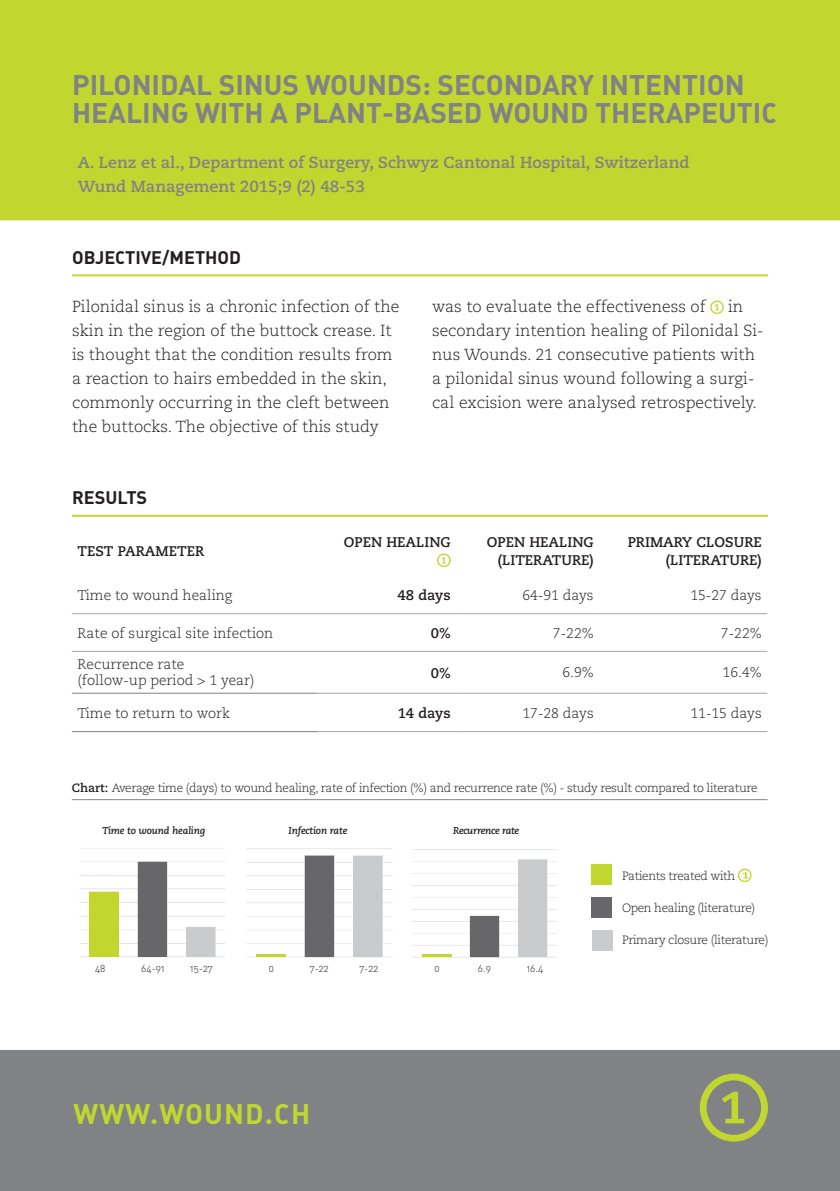
<style>
.page{position:relative;width:840px;height:1191px;background:#fff}
.page>*{position:absolute;margin:0;border:0;box-sizing:border-box;transform-origin:0 0}
.t1{font:36px "DIN Bold Alternate";color:#808285}
.t2{font:28px/28px "DIN Bold Alternate";color:#808285}
.t3{font:28px "DIN Bold Alternate";letter-spacing:.04em;color:#c1d72f}
.t4{font:18px "DIN Bold Alternate";color:#231f20}
.t5{font:300 16px/24px "Caecilia";color:#231f20}
.t6{font:700 16px/24px "Caecilia";color:#808285}
.t7{font:300 14px/16px "Caecilia";color:#231f20}
.t8{font:700 14px/18px "Caecilia";color:#231f20;text-align:right}
.t9{font:300 12px "Caecilia";letter-spacing:-.03em;color:#231f20}
.t10{font:italic 700 10px "Caecilia";letter-spacing:-.015em;color:#231f20}
.t11{font:10px "DIN Light Alternate";color:#231f20}
.s1{font-weight:700}
</style>
<div class="page">
<div style="left:0;top:0;width:839px;height:220px;background:#c1d72f"></div>
<div style="left:0;top:1050px;width:839px;height:141px;background:#808285"></div>
<svg style="left:699px;top:1073px;width:68px;height:68px;background:#969f67"></svg>
<svg style="left:710px;top:300px;width:13px;height:14px"></svg>
<hr style="left:72px;top:274px;width:695px;height:2px;background:#c1d72f">
<hr style="left:72px;top:515px;width:695px;height:2px;background:#c1d72f">
<hr style="left:72px;top:613px;width:245px;height:1px;background:#a4a5a9">
<hr style="left:72px;top:651px;width:245px;height:1px;background:#a4a5a9">
<hr style="left:72px;top:693px;width:245px;height:1px;background:#808285">
<hr style="left:72px;top:731px;width:245px;height:1px;background:#808285">
<hr style="left:317px;top:613px;width:139px;height:1px;background:#a4a5a9">
<hr style="left:456px;top:613px;width:143px;height:1px;background:#a4a5a9">
<hr style="left:599px;top:613px;width:167px;height:1px;background:#a4a5a9">
<hr style="left:317px;top:651px;width:139px;height:1px;background:#a4a5a9">
<hr style="left:456px;top:651px;width:143px;height:1px;background:#a4a5a9">
<hr style="left:599px;top:651px;width:167px;height:1px;background:#a4a5a9">
<hr style="left:317px;top:693px;width:139px;height:1px;background:#a4a5a9">
<hr style="left:456px;top:693px;width:143px;height:1px;background:#a4a5a9">
<hr style="left:599px;top:693px;width:167px;height:1px;background:#a4a5a9">
<hr style="left:317px;top:731px;width:139px;height:1px;background:#a4a5a9">
<hr style="left:456px;top:731px;width:143px;height:1px;background:#a4a5a9">
<hr style="left:599px;top:731px;width:167px;height:1px;background:#a4a5a9">
<svg style="left:437px;top:553px;width:13px;height:14px"></svg>
<div style="left:591px;top:864px;width:20px;height:20px;background:#c1d72f"></div>
<svg style="left:738px;top:868px;width:13px;height:14px"></svg>
<div style="left:591px;top:897px;width:20px;height:20px;background:#67676a"></div>
<div style="left:592px;top:929px;width:20px;height:21px;background:#cacbcd"></div>
<hr style="left:72px;top:799px;width:695px;height:1px;background:#808285">
<img style="left:80px;top:848px;width:145px;height:110px">
<img style="left:246px;top:848px;width:147px;height:110px">
<img style="left:412px;top:849px;width:145px;height:109px">
<div style="left:89px;top:892px;width:29px;height:64px;background:#c1d72f"></div>
<hr style="left:256px;top:954px;width:30px;height:3px;background:#c1d72f">
<hr style="left:422px;top:954px;width:29px;height:3px;background:#c1d72f">
<div style="left:138px;top:862px;width:29px;height:94px;background:#67676a"></div>
<div style="left:304px;top:856px;width:29px;height:100px;background:#67676a"></div>
<div style="left:469px;top:916px;width:29px;height:40px;background:#67676a"></div>
<div style="left:186px;top:927px;width:29px;height:29px;background:#cacbcd"></div>
<div style="left:353px;top:856px;width:29px;height:100px;background:#cacbcd"></div>
<div style="left:518px;top:859px;width:29px;height:97px;background:#cacbcd"></div>
<h2 class="t2" style="left:72px;top:70px;width:706px">PILONIDAL SINUS WOUNDS: SECONDARY INTENTION<br>HEALING WITH A PLANT-BASED WOUND THERAPEUTIC</h2>
<p class="t6" style="left:78px;top:151px;width:613px">A. Lenz et al., Department of Surgery, Schwyz Cantonal Hospital, Switzerland<br>Wund Management 2015;9 (2) 48-53</p>
<h1 class="t1" style="left:72px;top:65px;width:451px">PILONIDAL SINUS WOUNDS</h1>
<p class="t4" style="left:72px;top:246px;width:170px">OBJECTIVE/METHOD</p>
<p class="t5" style="left:72px;top:295px;width:328px">Pilonidal sinus is a chronic infection of the skin in the region of the buttock crease. It is thought that the condition results from a reaction to hairs embedded in the skin, commonly occurring in the cleft between the buttocks. The objective of this study</p>
<p class="t5" style="left:432px;top:295px;width:275px">was to evaluate the effectiveness of</p>
<p class="t5" style="left:432px;top:295px;width:332px;text-indent:296px">in secondary intention healing of Pilonidal Si&shy;nus Wounds. 21 consecutive patients with a pilonidal sinus wound following a surgi&shy;cal excision were analysed retrospectively.</p>
<p class="t4" style="left:72px;top:486px;width:77px">RESULTS</p>
<p class="t8" style="left:77px;top:542px;width:128px">TEST PARAMETER</p>
<p class="t8" style="left:343px;top:533px;width:108px">OPEN HEALING</p>
<p class="t8" style="left:486px;top:533px;width:108px">OPEN HEALING (LITERATURE)</p>
<p class="t8" style="left:627px;top:533px;width:135px">PRIMARY CLOSURE (LITERATURE)</p>
<p class="t7" style="left:77px;top:587px;width:156px">Time to wound healing</p>
<p class="t8" style="left:397px;top:587px;width:54px">48 days</p>
<p class="t7" style="left:522px;top:587px;width:73px">64-91 days</p>
<p class="t7" style="left:690px;top:587px;width:73px">15-27 days</p>
<p class="t7" style="left:77px;top:625px;width:197px">Rate of surgical site infection</p>
<p class="t8" style="left:430px;top:624px;width:21px">0%</p>
<p class="t7" style="left:552px;top:625px;width:42px">7-22%</p>
<p class="t7" style="left:720px;top:625px;width:42px">7-22%</p>
<p class="t7" style="left:77px;top:657px;width:178px">Recurrence rate (follow-up period &gt; 1 year)</p>
<p class="t8" style="left:430px;top:664px;width:21px">0%</p>
<p class="t7" style="left:562px;top:665px;width:33px">6.9%</p>
<p class="t7" style="left:722px;top:665px;width:41px">16.4%</p>
<p class="t7" style="left:77px;top:705px;width:154px">Time to return to work</p>
<p class="t8" style="left:397px;top:704px;width:54px">14 days</p>
<p class="t7" style="left:522px;top:705px;width:73px">17-28 days</p>
<p class="t7" style="left:690px;top:705px;width:73px">11-15 days</p>
<p class="t9" style="left:72px;top:781px;width:686px"><span class="s1">Chart:</span> Average time (days) to wound healing, rate of infection (%) and recurrence rate (%) - study result compared to literature</p>
<p class="t10" style="left:103px;top:825px;width:104px">Time to wound healing</p>
<p class="t10" style="left:288px;top:825px;width:60px">Infection rate</p>
<p class="t10" style="left:452px;top:825px;width:68px">Recurrence rate</p>
<p class="t11" style="left:95px;top:962px;width:12px">48</p>
<p class="t11" style="left:141px;top:962px;width:25px">64-91</p>
<p class="t11" style="left:190px;top:962px;width:24px">15-27</p>
<p class="t11" style="left:269px;top:962px;width:7px">0</p>
<p class="t11" style="left:309px;top:962px;width:20px">7-22</p>
<p class="t11" style="left:359px;top:962px;width:20px">7-22</p>
<p class="t11" style="left:434px;top:962px;width:7px">0</p>
<p class="t11" style="left:477px;top:962px;width:15px">6.9</p>
<p class="t11" style="left:526px;top:962px;width:18px">16.4</p>
<h2 class="t3" style="left:73px;top:1095px;width:238px">WWW.WOUND.CH</h2>
<p class="t9" style="left:621px;top:869px;width:115px">Patients treated with</p>
<p class="t9" style="left:621px;top:901px;width:135px">Open healing (literature)</p>
<p class="t9" style="left:621px;top:933px;width:148px">Primary closure (literature)</p>
</div>
